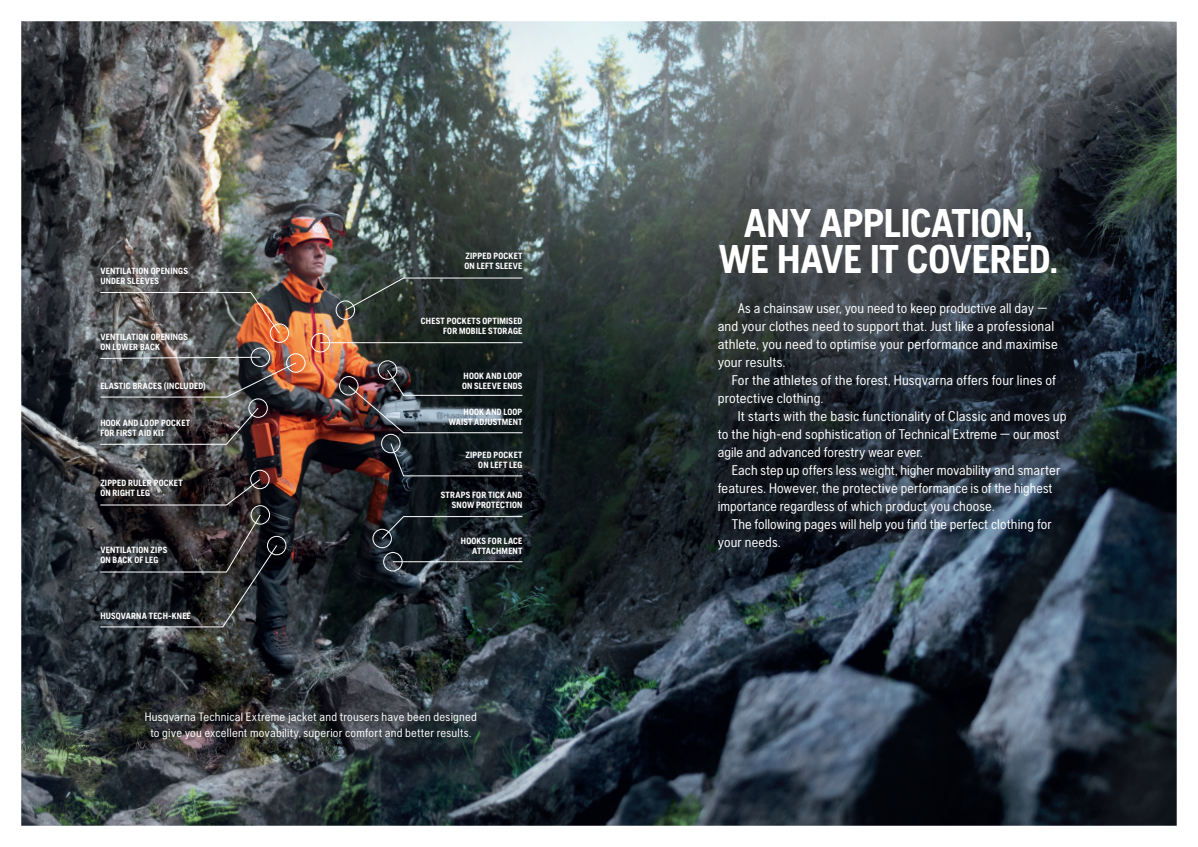
<style>
.page{position:relative;width:1198px;height:847px;background:#fff}
.page>*{position:absolute;margin:0;border:0;box-sizing:border-box;transform-origin:0 0}
.t1{font:700 40px/36.2px "Husqvarna Gothic";letter-spacing:-.01em;color:#fff;text-align:center}
.t2{font:14px/18px "Husqvarna Gothic";letter-spacing:.005em;color:#fff}
.t3{font:12.12px/16.2px "Husqvarna Gothic";letter-spacing:.015em;color:#fff;text-align:center}
.t4{font:700 9px/10px "Husqvarna Gothic";letter-spacing:.02em;color:#fff}
</style>
<div class="page">
<img style="left:21px;top:21px;width:1155px;height:805px">
<svg style="left:107px;top:670px;width:407px;height:112px;background:#32373b"></svg>
<div style="left:457px;top:367px;width:70px;height:27px;background:#121c1b"></div>
<div style="left:436px;top:486px;width:91px;height:27px;background:#231f20;opacity:.4"></div>
<div style="left:456px;top:532px;width:71px;height:27px;background:#231f20;opacity:.4"></div>
<div style="left:461px;top:446px;width:66px;height:27px;background:#231f20;opacity:.4"></div>
<div style="left:416px;top:312px;width:111px;height:27px;background:#231f20;opacity:.4"></div>
<div style="left:460px;top:247px;width:67px;height:27px;background:#231f20;opacity:.4"></div>
<div style="left:96px;top:414px;width:98px;height:27px;background:#231f20;opacity:.4"></div>
<div style="left:96px;top:377px;width:114px;height:18px;background:#231f20;opacity:.4"></div>
<div style="left:95px;top:328px;width:97px;height:27px;background:#231f20;opacity:.4"></div>
<div style="left:95px;top:262px;width:97px;height:27px;background:#231f20;opacity:.4"></div>
<div style="left:95px;top:541px;width:77px;height:27px;background:#231f20;opacity:.4"></div>
<div style="left:96px;top:607px;width:99px;height:17px;background:#231f20;opacity:.4"></div>
<div style="left:95px;top:474px;width:92px;height:27px;background:#231f20;opacity:.4"></div>
<div style="left:444px;top:403px;width:83px;height:27px;background:#101918"></div>
<div style="left:685px;top:172px;width:408px;height:143px;background:#231f20;opacity:.75"></div>
<svg style="left:689px;top:275px;width:404px;height:302px;background:#242d36"></svg>
<div style="left:270px;top:324px;width:19px;height:19px;border:1px solid #fff;border-radius:50%"></div>
<div style="left:378px;top:360px;width:19px;height:20px;border:1px solid #fff;border-radius:50%"></div>
<div style="left:251px;top:348px;width:19px;height:19px;border:1px solid #fff;border-radius:50%"></div>
<div style="left:286px;top:353px;width:19px;height:20px;border:1px solid #fff;border-radius:50%"></div>
<div style="left:248px;top:398px;width:20px;height:20px;border:1px solid #fff;border-radius:50%"></div>
<div style="left:250px;top:470px;width:19px;height:19px;border:1px solid #fff;border-radius:50%"></div>
<div style="left:251px;top:505px;width:19px;height:19px;border:1px solid #fff;border-radius:50%"></div>
<div style="left:373px;top:529px;width:19px;height:19px;border:1px solid #fff;border-radius:50%"></div>
<div style="left:383px;top:552px;width:19px;height:19px;border:1px solid #fff;border-radius:50%"></div>
<div style="left:267px;top:536px;width:19px;height:19px;border:1px solid #fff;border-radius:50%"></div>
<div style="left:381px;top:434px;width:19px;height:19px;border:1px solid #fff;border-radius:50%"></div>
<div style="left:336px;top:301px;width:19px;height:19px;border:1px solid #fff;border-radius:50%"></div>
<div style="left:339px;top:376px;width:19px;height:19px;border:1px solid #fff;border-radius:50%"></div>
<div style="left:311px;top:333px;width:19px;height:19px;border:1px solid #fff;border-radius:50%"></div>
<img style="left:99px;top:292px;width:182px;height:42px">
<svg style="left:99px;top:407px;width:160px;height:38px;background:#4d4a4d"></svg>
<img style="left:99px;top:356px;width:198px;height:42px">
<svg style="left:99px;top:478px;width:162px;height:28px;background:#332f31"></svg>
<svg style="left:344px;top:277px;width:179px;height:34px;background:#303a35"></svg>
<hr style="left:320px;top:342px;width:202px;height:1px;background:#fff">
<img style="left:347px;top:369px;width:176px;height:65px">
<svg style="left:390px;top:442px;width:133px;height:35px;background:#1d2428"></svg>
<svg style="left:381px;top:516px;width:142px;height:24px;background:#232c31"></svg>
<hr style="left:393px;top:561px;width:129px;height:1px;background:#fff">
<svg style="left:99px;top:514px;width:179px;height:114px;background:#2b2c30"></svg>
<p class="t4" style="left:100px;top:265px;width:89px">VENTILATION OPENINGS<br>UNDER SLEEVES</p>
<p class="t4" style="left:100px;top:331px;width:89px">VENTILATION OPENINGS<br>ON LOWER BACK</p>
<p class="t4" style="left:100px;top:381px;width:107px">ELASTIC BRACES (INCLUDED)</p>
<p class="t4" style="left:100px;top:417px;width:91px">HOOK AND LOOP POCKET<br>FOR FIRST AID KIT</p>
<p class="t4" style="left:100px;top:478px;width:84px">ZIPPED RULER POCKET<br>ON RIGHT LEG</p>
<p class="t4" style="left:100px;top:545px;width:68px">VENTILATION ZIPS<br>ON BACK OF LEG</p>
<p class="t4" style="left:100px;top:611px;width:92px">HUSQVARNA TECH-KNEE</p>
<p class="t4" style="left:464px;top:251px;width:59px">ZIPPED POCKET<br>ON LEFT SLEEVE</p>
<p class="t4" style="left:421px;top:316px;width:103px;text-align:right">CHEST POCKETS OPTIMISED<br>FOR MOBILE STORAGE</p>
<p class="t4" style="left:462px;top:370px;width:62px">HOOK AND LOOP<br>ON SLEEVE ENDS</p>
<p class="t4" style="left:449px;top:407px;width:75px;text-align:right">HOOK AND LOOP<br>WAIST ADJUSTMENT</p>
<p class="t4" style="left:465px;top:450px;width:58px;text-align:right">ZIPPED POCKET<br>ON LEFT LEG</p>
<p class="t4" style="left:441px;top:490px;width:83px;text-align:right">STRAPS FOR TICK AND<br>SNOW PROTECTION</p>
<p class="t4" style="left:461px;top:535px;width:63px;text-align:right">HOOKS FOR LACE<br>ATTACHMENT</p>
<p class="t3" style="left:145px;top:709px;width:334px">Husqvarna Technical Extreme jacket and trousers have been designed to give you excellent movability, superior comfort and better results.</p>
<h1 class="t1" style="left:718px;top:204px;width:341px">ANY APPLICATION,<br>WE HAVE IT COVERED.</h1>
<p class="t2" style="left:718px;top:299px;width:341px;text-indent:20px">As a chainsaw user, you need to keep productive all day — and your clothes need to support that. Just like a professional athlete, you need to optimise your performance and maximise your results.</p>
<p class="t2" style="left:718px;top:371px;width:340px;text-indent:14px">For the athletes of the forest, Husqvarna offers four lines of protective clothing.</p>
<p class="t2" style="left:718px;top:407px;width:350px;text-indent:20px">It starts with the basic functionality of Classic and moves up to the high-end sophistication of Technical Extreme — our most agile and advanced forestry wear ever.</p>
<p class="t2" style="left:718px;top:461px;width:344px;text-indent:14px">Each step up offers less weight, higher movability and smarter features. However, the protective performance is of the highest importance regardless of which product you choose.</p>
<p class="t2" style="left:718px;top:515px;width:336px;text-indent:14px">The following pages will help you find the perfect clothing for your needs.</p>
</div>
